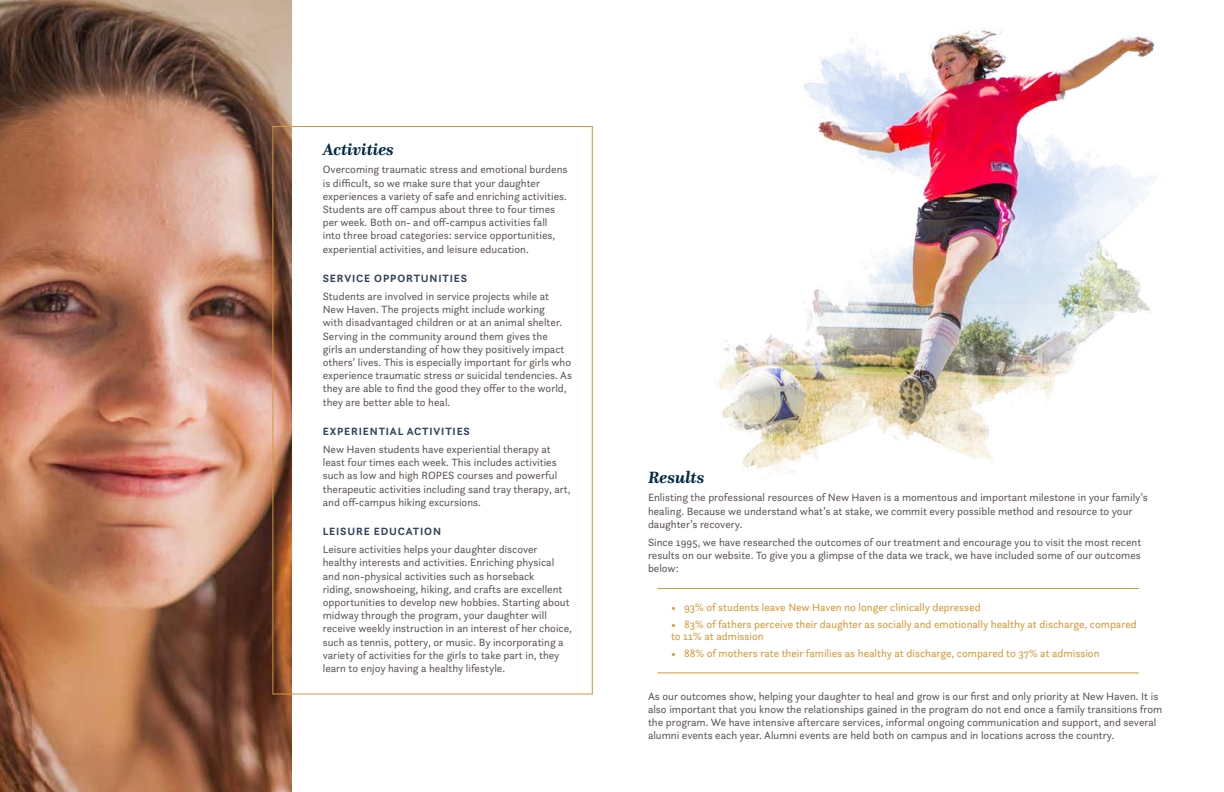
<style>
.page{position:relative;width:1224px;height:792px;background:#fff}
.page>*{position:absolute;margin:0;border:0;box-sizing:border-box;transform-origin:0 0}
.t1{font:italic 700 17px "Questa";color:#042b46}
.t2{font:11px/13.2px "Questa Sans";color:#5c5552}
.t3{font:11px/12px "Questa Sans";color:#d69734}
.t4{font:700 11px "Questa Sans";letter-spacing:.075em;color:#34455d}
</style>
<div class="page">
<img style="left:0;top:0;width:292px;height:792px">
<img style="left:716px;top:30px;width:442px;height:446px">
<hr style="left:657px;top:588px;width:482px;height:1px;background:#d69734">
<hr style="left:657px;top:672px;width:482px;height:1px;background:#d69734">
<h1 class="t1" style="left:323px;top:139px;width:73px">Activities</h1>
<p class="t2" style="left:323px;top:163px;width:246px">Overcoming traumatic stress and emotional burdens is difficult, so we make sure that your daughter experiences a variety of safe and enriching activities.<br>Students are off campus about three to four times per week. Both on- and off-campus activities fall into three broad categories: service opportunities, experiential activities, and leisure education.</p>
<p class="t4" style="left:323px;top:271px;width:146px">SERVICE OPPORTUNITIES</p>
<p class="t2" style="left:323px;top:289px;width:251px">Students are involved in service projects while at New Haven. The projects might include working<br>with disadvantaged children or at an animal shelter.<br>Serving in the community around them gives the<br>girls an understanding of how they positively impact others’ lives. This is especially important for girls who experience traumatic stress or suicidal tendencies. As they are able to find the good they offer to the world, they are better able to heal.</p>
<p class="t4" style="left:323px;top:424px;width:149px">EXPERIENTIAL ACTIVITIES</p>
<p class="t2" style="left:323px;top:442px;width:249px">New Haven students have experiential therapy at least four times each week. This includes activities such as low and high ROPES courses and powerful therapeutic activities including sand tray therapy, art, and off-campus hiking excursions.</p>
<p class="t4" style="left:323px;top:524px;width:120px">LEISURE EDUCATION</p>
<p class="t2" style="left:323px;top:543px;width:251px">Leisure activities helps your daughter discover healthy interests and activities. Enriching physical and non-physical activities such as horseback<br>riding, snowshoeing, hiking, and crafts are excellent opportunities to develop new hobbies. Starting about midway through the program, your daughter will receive weekly instruction in an interest of her choice, such as tennis, pottery, or music. By incorporating a variety of activities for the girls to take part in, they learn to enjoy having a healthy lifestyle.</p>
<h1 class="t1" style="left:648px;top:467px;width:58px">Results</h1>
<p class="t2" style="left:648px;top:491px;width:501px">Enlisting the professional resources of New Haven is a momentous and important milestone in your family’s healing. Because we understand what’s at stake, we commit every possible method and resource to your daughter’s recovery.</p>
<p class="t2" style="left:648px;top:535px;width:495px;text-align:justify">Since 1995, we have researched the outcomes of our treatment and encourage you to visit the most recent results on our website. To give you a glimpse of the data we track, we have included some of our outcomes below:</p>
<p class="t3" style="left:671px;top:601px;width:311px">• 93% of students leave New Haven no longer clinically depressed</p>
<p class="t3" style="left:671px;top:618px;width:467px">• 83% of fathers perceive their daughter as socially and emotionally healthy at discharge, compared to 11% at admission</p>
<p class="t3" style="left:671px;top:647px;width:430px">• 88% of mothers rate their families as healthy at discharge, compared to 37% at admission</p>
<p class="t2" style="left:648px;top:689px;width:516px">As our outcomes show, helping your daughter to heal and grow is our first and only priority at New Haven. It is also important that you know the relationships gained in the program do not end once a family transitions from the program. We have intensive aftercare services, informal ongoing communication and support, and several alumni events each year. Alumni events are held both on campus and in locations across the country.</p>
</div>
